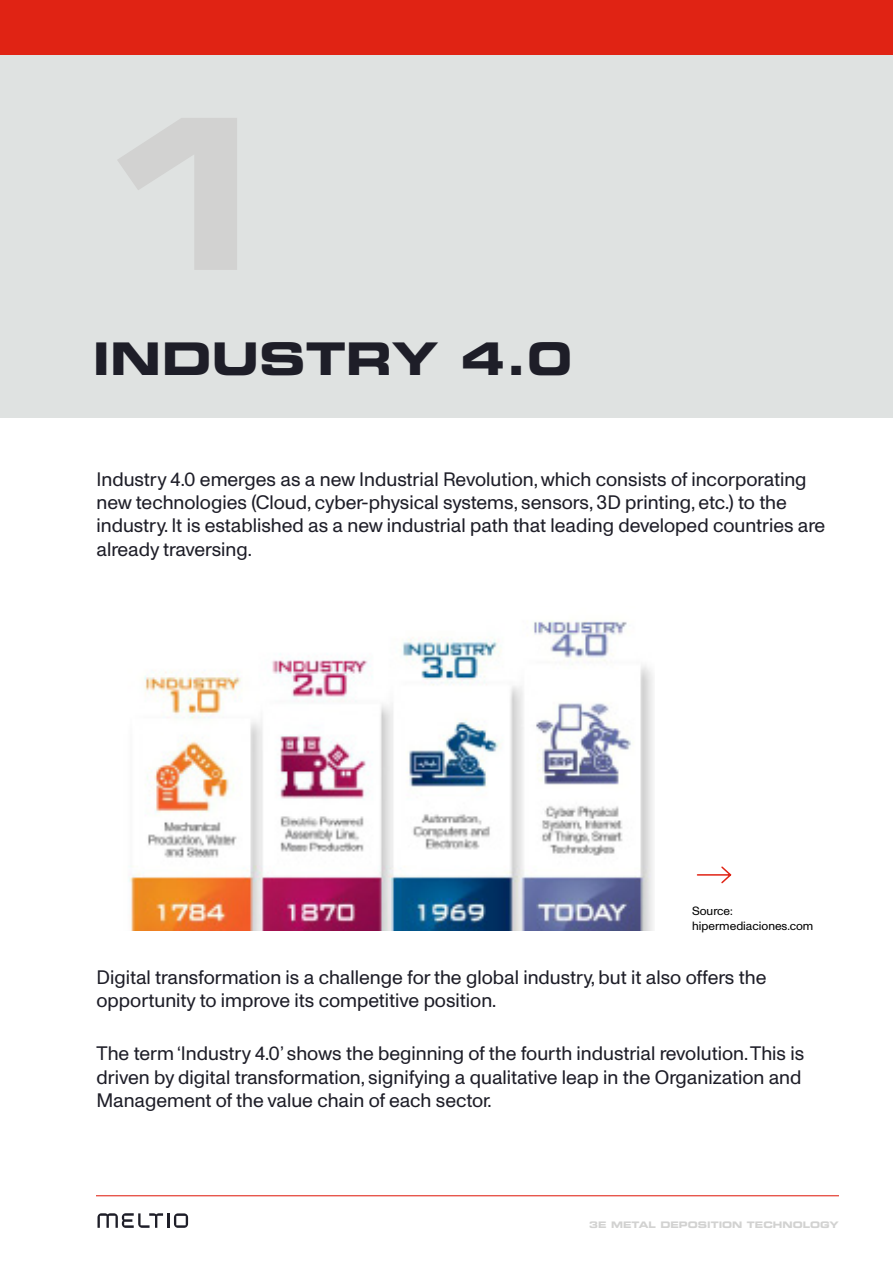
<style>
.page{position:relative;width:893px;height:1263px;background:#fff}
.page>*{position:absolute;margin:0;border:0;box-sizing:border-box;transform-origin:0 0}
.t1{font:45px "Eurostile LT Std Bold Ex 2";color:#1e1e28}
.t2{font:19.5px/23.4px "Monument Grotesk";color:#1e1e28}
.t3{font:12px/14.4px "Monument Grotesk";color:#000}
.t4{font:9px "Eurostile LT Std Bold Ex 2";color:#d2d2d1}
</style>
<div class="page">
<hr style="left:96px;top:1195px;width:743px;height:1px;background:#e02314">
<svg style="left:97px;top:1213px;width:91px;height:15px"></svg>
<div style="left:0;top:0;width:893px;height:417px;background:#dfe2e1"></div>
<img style="left:128px;top:620px;width:525px;height:310px">
<svg style="left:696px;top:866px;width:36px;height:18px"></svg>
<div style="left:0;top:0;width:893px;height:54px;background:#e02314"></div>
<h1 class="t1" style="left:92px;top:327px;width:481px">INDUSTRY 4.0</h1>
<p class="t2" style="left:97px;top:466px;width:730px">Industry 4.0 emerges as a new Industrial Revolution, which consists of incorporating new technologies (Cloud, cyber-physical systems, sensors, 3D printing, etc.) to the industry. It is established as a new industrial path that leading developed countries are already traversing.</p>
<p class="t3" style="left:692px;top:903px;width:123px">Source: hipermediaciones.com</p>
<p class="t2" style="left:97px;top:964px;width:671px">Digital transformation is a challenge for the global industry, but it also offers the opportunity to improve its competitive position.</p>
<p class="t2" style="left:97px;top:1041px;width:709px">The term ‘Industry 4.0’ shows the beginning of the fourth industrial revolution. This is driven by digital transformation, signifying a qualitative leap in the Organization and<br>Management of the value chain of each sector.</p>
<p class="t4" style="left:589px;top:1218px;width:251px">3E METAL DEPOSITION TECHNOLOGY</p>
</div>
